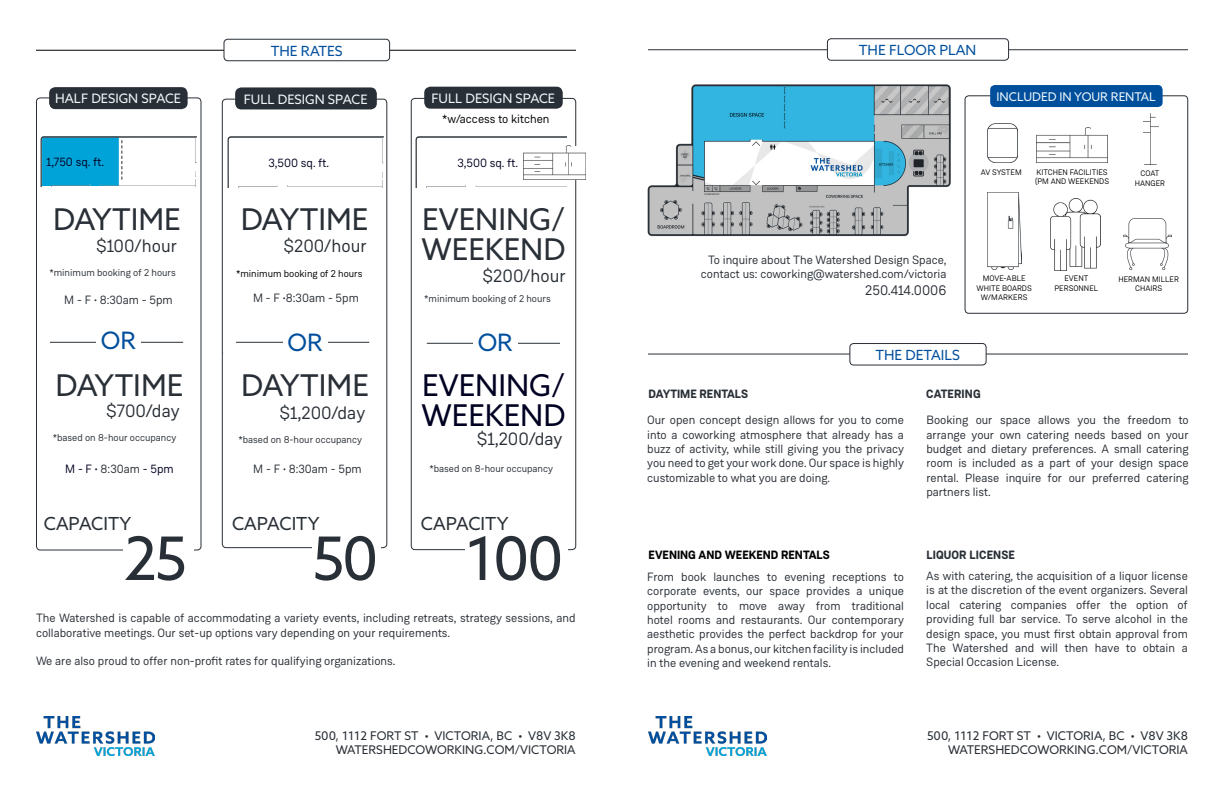
<style>
.page{position:relative;width:1224px;height:792px;background:#fff}
.page>*{position:absolute;margin:0;border:0;box-sizing:border-box;transform-origin:0 0}
.t1{font:60px "Azo Sans";letter-spacing:-.05em;color:#292f36}
.t2{font:30px/30px "Azo Sans";color:#292f36}
.t3{font:30px/30px "Azo Sans";color:#002}
.t4{font:24px "Azo Sans";color:#004f9d}
.t5{font:18px "Weissenhof Grotesk";color:#292f36}
.t6{font:18px "Azo Sans";color:#292f36}
.t7{font:14px "Azo Sans";color:#004f9d}
.t8{font:14px "Weissenhof Grotesk";color:#292f36}
.t9{font:13px "Azo Sans";color:#f0f8fc}
.t10{font:12px/14.4px "Weissenhof Grotesk";color:#292f36;text-align:justify}
.t11{font:12px/14.4px "Azo Sans";color:#292f36;text-align:right}
.t12{font:12px "Weissenhof Grotesk";color:#002}
.t13{font:700 12px "Weissenhof Grotesk";letter-spacing:.01em;color:#292f36}
.t14{font:700 12px "Weissenhof Grotesk";color:#000}
.t15{font:12px "Azo Sans";color:#f0f8fc}
.t16{font:12px "Weissenhof Grotesk";color:#000}
.t17{font:10px "Weissenhof Grotesk";color:#292f36}
.t18{font:10px "Weissenhof Grotesk";color:#000}
.t19{font:8px/9.6px "Weissenhof Grotesk";color:#000;text-align:center}
.t20{font:8px "Weissenhof Grotesk";letter-spacing:-.02em;color:#000}
.s1{color:#292f36}
</style>
<div class="page">
<div style="left:36px;top:98px;width:165px;height:452px;border:1px solid #292f36;border-radius:4px"></div>
<img style="left:41px;top:136px;width:156px;height:51px">
<img style="left:222px;top:99px;width:165px;height:449px">
<div style="left:222px;top:99px;width:165px;height:449px;border:1px solid #292f36;border-radius:4px"></div>
<img style="left:227px;top:137px;width:156px;height:50px">
<hr style="left:36px;top:50px;width:540px;height:1px;background:#000">
<div style="left:224px;top:39px;width:166px;height:22px;background:#fff;border-radius:4px"></div>
<div style="left:224px;top:39px;width:166px;height:22px;border:1px solid #292f36;border-radius:4px"></div>
<div style="left:49px;top:87px;width:139px;height:22px;background:#292f36;border-radius:6px"></div>
<div style="left:965px;top:96px;width:223px;height:218px;border:1px solid #292f36;border-radius:4px"></div>
<div style="left:990px;top:85px;width:173px;height:22px;background:#004f9d;border-radius:5px"></div>
<img style="left:988px;top:124px;width:29px;height:39px">
<img style="left:987px;top:193px;width:34px;height:77px">
<img style="left:1124px;top:219px;width:47px;height:50px">
<img style="left:1050px;top:199px;width:51px;height:72px">
<img style="left:1037px;top:127px;width:70px;height:32px">
<div style="left:235px;top:87px;width:142px;height:22px;background:#292f36;border-radius:6px"></div>
<div style="left:411px;top:98px;width:165px;height:452px;border:1px solid #292f36;border-radius:4px"></div>
<div style="left:424px;top:87px;width:139px;height:22px;background:#292f36;border-radius:6px"></div>
<img style="left:566px;top:146px;width:20px;height:34px">
<hr style="left:50px;top:342px;width:133px;height:1px;background:#292f36">
<hr style="left:236px;top:342px;width:133px;height:1px;background:#292f36">
<hr style="left:427px;top:343px;width:133px;height:1px;background:#292f36">
<div style="left:312px;top:533px;width:68px;height:55px;background:#fff"></div>
<div style="left:465px;top:533px;width:103px;height:55px;background:#fff"></div>
<div style="left:124px;top:533px;width:70px;height:55px;background:#fff"></div>
<div style="left:96px;top:330px;width:45px;height:21px;background:#fff"></div>
<div style="left:283px;top:332px;width:44px;height:21px;background:#fff"></div>
<div style="left:473px;top:332px;width:44px;height:21px;background:#fff"></div>
<hr style="left:648px;top:354px;width:540px;height:1px;background:#292f36">
<div style="left:850px;top:344px;width:136px;height:21px;background:#fff;border-radius:4px"></div>
<div style="left:850px;top:343px;width:136px;height:22px;border:1px solid #292f36;border-radius:4px"></div>
<img style="left:649px;top:717px;width:118px;height:39px">
<img style="left:36px;top:717px;width:119px;height:39px">
<hr style="left:648px;top:49px;width:540px;height:1px;background:#292f36">
<div style="left:827px;top:39px;width:182px;height:21px;background:#fff;border-radius:4px"></div>
<div style="left:827px;top:38px;width:182px;height:23px;border:1px solid #292f36;border-radius:4px"></div>
<img style="left:416px;top:137px;width:150px;height:50px">
<img style="left:647px;top:39px;width:318px;height:226px">
<img style="left:1143px;top:114px;width:16px;height:50px">
<svg style="left:121px;top:140px;width:1px;height:40px"></svg>
<p class="t7" style="left:271px;top:41px;width:74px">THE RATES</p>
<p class="t9" style="left:55px;top:90px;width:127px">HALF DESIGN SPACE</p>
<p class="t9" style="left:244px;top:90px;width:125px">FULL DESIGN SPACE</p>
<p class="t9" style="left:431px;top:90px;width:125px">FULL DESIGN SPACE</p>
<p class="t16" style="left:442px;top:112px;width:109px">*w/access to kitchen</p>
<p class="t12" style="left:46px;top:155px;width:59px">1,750 sq. ft.</p>
<p class="t12" style="left:269px;top:156px;width:62px">3,500 sq. ft.</p>
<p class="t12" style="left:458px;top:156px;width:62px">3,500 sq. ft.</p>
<h2 class="t2" style="left:53px;top:204px;width:129px">DAYTIME</h2>
<h3 class="t5" style="left:96px;top:235px;width:83px">$100/hour</h3>
<h2 class="t2" style="left:241px;top:204px;width:129px">DAYTIME</h2>
<h3 class="t5" style="left:283px;top:235px;width:85px">$200/hour</h3>
<h2 class="t2" style="left:422px;top:204px;width:145px">EVENING/<br>WEEKEND</h2>
<p class="t17" style="left:49px;top:267px;width:128px">*minimum booking of 2 hours</p>
<p class="t18" style="left:236px;top:267px;width:128px">*minimum booking of 2 hours</p>
<h3 class="t5" style="left:483px;top:265px;width:85px">$200/hour</h3>
<p class="t10" style="left:64px;top:292px;width:110px">M - F • 8:30am - 5pm</p>
<p class="t10" style="left:253px;top:291px;width:107px">M - F •8:30am - 5pm</p>
<p class="t17" style="left:424px;top:292px;width:128px">*minimum booking of 2 hours</p>
<h3 class="t4" style="left:101px;top:325px;width:37px">OR</h3>
<h3 class="t4" style="left:288px;top:327px;width:37px">OR</h3>
<h3 class="t4" style="left:478px;top:327px;width:37px">OR</h3>
<h2 class="t2" style="left:56px;top:370px;width:129px">DAYTIME</h2>
<h3 class="t5" style="left:106px;top:400px;width:75px">$700/day</h3>
<p class="t17" style="left:53px;top:431px;width:125px">*based on 8-hour occupancy</p>
<p class="t12" style="left:65px;top:461px;width:110px">M - F • <span class="s1">8:30am</span> - 5pm</p>
<h2 class="t3" style="left:422px;top:370px;width:145px">EVENING/<br>WEEKEND</h2>
<h3 class="t5" style="left:477px;top:428px;width:87px">$1,200/day</h3>
<p class="t17" style="left:429px;top:463px;width:125px">*based on 8-hour occupancy</p>
<h2 class="t2" style="left:241px;top:370px;width:129px">DAYTIME</h2>
<h3 class="t5" style="left:279px;top:402px;width:87px">$1,200/day</h3>
<p class="t17" style="left:238px;top:433px;width:125px">*based on 8-hour occupancy</p>
<p class="t10" style="left:253px;top:461px;width:110px">M - F • 8:30am - 5pm</p>
<h3 class="t6" style="left:44px;top:512px;width:89px">CAPACITY</h3>
<h3 class="t6" style="left:232px;top:512px;width:89px">CAPACITY</h3>
<h3 class="t6" style="left:421px;top:512px;width:89px">CAPACITY</h3>
<h1 class="t1" style="left:124px;top:519px;width:65px">25</h1>
<h1 class="t1" style="left:312px;top:519px;width:68px">50</h1>
<h1 class="t1" style="left:465px;top:519px;width:100px">100</h1>
<p class="t10" style="left:36px;top:611px;width:541px">The Watershed is capable of accommodating a variety events, including retreats, strategy sessions, and collaborative meetings. Our set-up options vary depending on your requirements.</p>
<p class="t10" style="left:36px;top:654px;width:361px">We are also proud to offer non-profit rates for qualifying organizations.</p>
<p class="t11" style="left:315px;top:728px;width:262px">500, 1112 FORT ST • VICTORIA, BC • V8V 3K8<br>WATERSHEDCOWORKING.COM/VICTORIA</p>
<p class="t7" style="left:859px;top:41px;width:119px">THE FLOOR PLAN</p>
<p class="t15" style="left:996px;top:89px;width:161px">INCLUDED IN YOUR RENTAL</p>
<p class="t20" style="left:981px;top:167px;width:42px">AV SYSTEM</p>
<p class="t19" style="left:1035px;top:167px;width:76px;text-align:left">KITCHEN FACILITIES (PM AND WEEKENDS</p>
<p class="t19" style="left:1135px;top:168px;width:32px">COAT<br>HANGER</p>
<p class="t10" style="left:701px;top:252px;width:247px;text-align:center">To inquire about The Watershed Design Space, contact us: coworking@watershed.com/victoria</p>
<p class="t8" style="left:865px;top:282px;width:83px">250.414.0006</p>
<p class="t19" style="left:1055px;top:273px;width:45px">EVENT<br>PERSONNEL</p>
<p class="t19" style="left:977px;top:274px;width:57px">MOVE-ABLE<br>WHITE BOARDS<br>W/MARKERS</p>
<p class="t19" style="left:1118px;top:274px;width:62px">HERMAN MILLER<br>CHAIRS</p>
<p class="t7" style="left:875px;top:346px;width:86px">THE DETAILS</p>
<p class="t13" style="left:649px;top:386px;width:101px">DAYTIME RENTALS</p>
<p class="t13" style="left:926px;top:386px;width:56px">CATERING</p>
<p class="t10" style="left:647px;top:413px;width:258px">Our open concept design allows for you to come into a coworking atmosphere that already has a buzz of activity, while still giving you the privacy you need to get your work done. Our space is highly customizable to what you are doing.</p>
<p class="t10" style="left:926px;top:413px;width:264px">Booking our space allows you the freedom to arrange your own catering needs based on your budget and dietary preferences. A small catering room is included as a part of your design space rental. Please inquire for our preferred catering partners list.</p>
<p class="t14" style="left:649px;top:547px;width:183px">EVENING AND WEEKEND RENTALS</p>
<p class="t13" style="left:926px;top:547px;width:90px">LIQUOR LICENSE</p>
<p class="t10" style="left:647px;top:569px;width:258px">From book launches to evening receptions to corporate events, our space provides a unique opportunity to move away from traditional hotel rooms and restaurants. Our contemporary aesthetic provides the perfect backdrop for your program. As a bonus, our kitchen facility is included in the evening and weekend rentals.</p>
<p class="t10" style="left:926px;top:569px;width:263px">As with catering, the acquisition of a liquor license is at the discretion of the event organizers. Several local catering companies offer the option of providing full bar service. To serve alcohol in the design space, you must first obtain approval from The Watershed and will then have to obtain a Special Occasion License.</p>
<p class="t11" style="left:927px;top:728px;width:262px">500, 1112 FORT ST • VICTORIA, BC • V8V 3K8<br>WATERSHEDCOWORKING.COM/VICTORIA</p>
</div>
